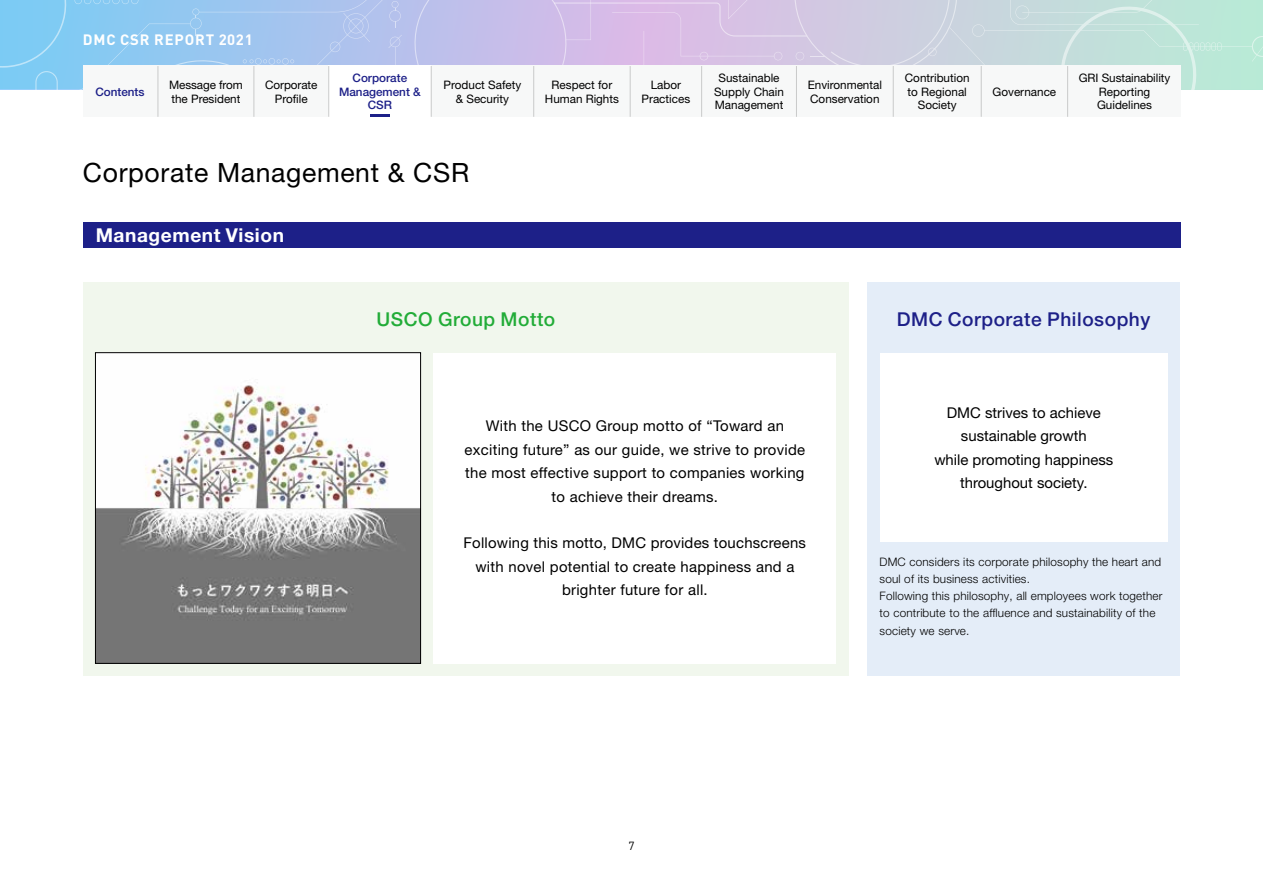
<style>
.page{position:relative;width:1263px;height:893px;background:#fff}
.page>*{position:absolute;margin:0;border:0;box-sizing:border-box;transform-origin:0 0}
.t1{font:26.55px "Helvetica Neue LT Pro";letter-spacing:.025em;color:#000}
.t2{font:500 19.2px "Helvetica Neue LT Pro";letter-spacing:.03em;color:#1d2088}
.t3{font:700 19.2px "Helvetica Neue LT Pro";letter-spacing:.03em;color:#fff}
.t4{font:500 19.2px "Helvetica Neue LT Pro";letter-spacing:.03em;color:#22ac38}
.t5{font:14.85px/23.4px "Helvetica Neue LT Pro";letter-spacing:.02em;color:#000;text-align:center}
.t6{font:14.85px/23.4px "Helvetica Neue LT Pro";color:#000;text-align:center}
.t7{font:700 14.85px "DIN";letter-spacing:.06em;color:#fff}
.t8{font:11.7px/13.8px "Helvetica Neue LT Pro";color:#000;text-align:center}
.t9{font:300 11.7px/17px "Helvetica Neue LT Pro";letter-spacing:.015em;color:#000}
.t10{font:500 11.7px/13.8px "Helvetica Neue LT Pro";color:#1d2088;text-align:center}
.t11{font:11.7px "DIN";color:#000}
</style>
<div class="page">
<div style="left:83px;top:283px;width:765px;height:393px;background:#f1f7ed"></div>
<div style="left:867px;top:283px;width:312px;height:393px;background:#e4edf8"></div>
<svg style="left:0;top:0;width:1263px;height:89px;background:#bacce6"></svg>
<div style="left:83px;top:66px;width:1097px;height:51px;background:#f7f8f8"></div>
<div style="left:329px;top:66px;width:102px;height:51px;background:#fff"></div>
<img style="left:97px;top:354px;width:322px;height:308px">
<div style="left:95px;top:352px;width:326px;height:312px;border:1px solid #000"></div>
<div style="left:83px;top:222px;width:1097px;height:26px;background:#1d2088"></div>
<div style="left:880px;top:354px;width:288px;height:188px;background:#fff"></div>
<div style="left:434px;top:353px;width:402px;height:310px;background:#fff"></div>
<hr style="left:158px;top:66px;width:1px;height:51px;background:#c9caca">
<hr style="left:254px;top:66px;width:1px;height:51px;background:#c9caca">
<hr style="left:328px;top:66px;width:1px;height:51px;background:#c9caca">
<hr style="left:431px;top:66px;width:1px;height:51px;background:#c9caca">
<hr style="left:533px;top:66px;width:1px;height:51px;background:#c9caca">
<hr style="left:630px;top:66px;width:1px;height:51px;background:#c9caca">
<hr style="left:701px;top:66px;width:1px;height:51px;background:#c9caca">
<hr style="left:796px;top:66px;width:1px;height:51px;background:#c9caca">
<hr style="left:893px;top:66px;width:1px;height:51px;background:#c9caca">
<hr style="left:981px;top:66px;width:1px;height:51px;background:#c9caca">
<hr style="left:1067px;top:66px;width:1px;height:51px;background:#c9caca">
<hr style="left:370px;top:114px;width:20px;height:3px;background:#1d2088">
<p class="t7" style="left:83px;top:30px;width:172px">DMC CSR REPORT 2021</p>
<p class="t10" style="left:95px;top:84px;width:51px">Contents</p>
<p class="t8" style="left:169px;top:77px;width:75px;text-align:left">Message from the President</p>
<p class="t8" style="left:265px;top:77px;width:54px">Corporate<br>Profile</p>
<p class="t8" style="left:444px;top:77px;width:79px">Product Safety &amp; Security</p>
<p class="t8" style="left:545px;top:77px;width:75px">Respect for<br>Human Rights</p>
<p class="t8" style="left:641px;top:77px;width:50px">Labor<br>Practices</p>
<p class="t8" style="left:714px;top:70px;width:71px">Sustainable<br>Supply Chain<br>Management</p>
<p class="t8" style="left:808px;top:77px;width:76px;text-align:left">Environmental<br>Conservation</p>
<p class="t8" style="left:905px;top:70px;width:66px">Contribution to Regional<br>Society</p>
<p class="t10" style="left:339px;top:71px;width:83px">Corporate<br>Management &amp;<br>CSR</p>
<h1 class="t1" style="left:83px;top:156px;width:388px">Corporate Management &amp; CSR</h1>
<p class="t3" style="left:96px;top:223px;width:190px">Management Vision</p>
<p class="t8" style="left:992px;top:84px;width:65px">Governance</p>
<p class="t8" style="left:1079px;top:70px;width:93px">GRI Sustainability<br>Reporting<br>Guidelines</p>
<p class="t4" style="left:376px;top:308px;width:180px">USCO Group Motto</p>
<p class="t2" style="left:897px;top:308px;width:255px">DMC Corporate Philosophy</p>
<p class="t5" style="left:464px;top:414px;width:342px">With the USCO Group motto of “Toward an exciting future” as our guide, we strive to provide the most effective support to companies working to achieve their dreams.</p>
<p class="t5" style="left:463px;top:531px;width:344px">Following this motto, DMC provides touchscreens with novel potential to create happiness and a brighter future for all.</p>
<p class="t6" style="left:934px;top:401px;width:180px">DMC strives to achieve sustainable growth<br>while promoting happiness throughout society.</p>
<p class="t9" style="left:879px;top:554px;width:284px">DMC considers its corporate philosophy the heart and soul of its business activities.<br>Following this philosophy, all employees work together to contribute to the affluence and sustainability of the society we serve.</p>
<p class="t11" style="left:628px;top:838px;width:8px">7</p>
</div>
